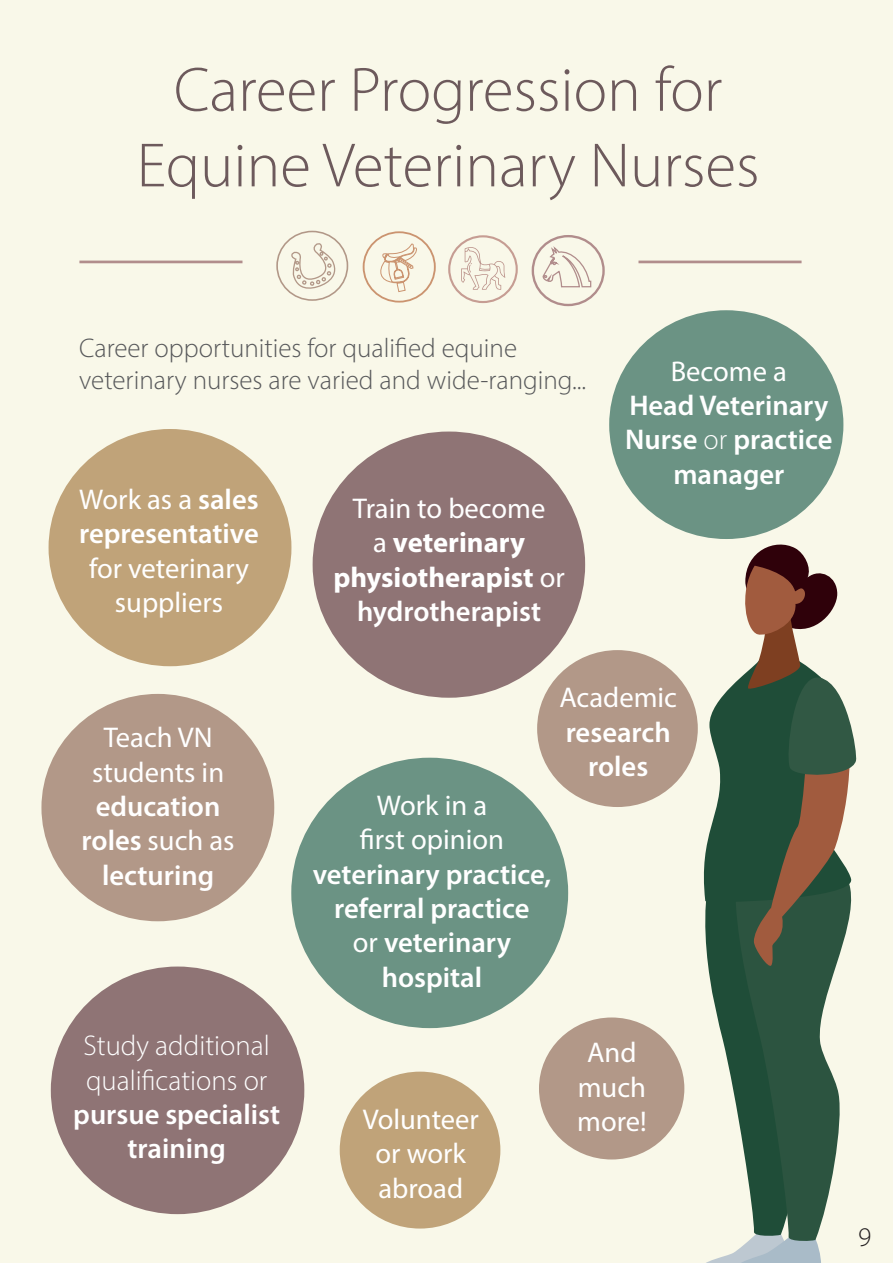
<style>
.page{position:relative;width:893px;height:1263px;background:#f9f8e9}
.page>*{position:absolute;margin:0;border:0;box-sizing:border-box;transform-origin:0 0}
.t1{font:300 63px/75.6px "Myriad Pro";color:#6d5a5c;text-align:center}
.t2{font:600 28.65px/34.3px "Myriad Pro";color:#fff;text-align:center}
.t3{font:28.65px/34.3px "Myriad Pro";color:#fff;text-align:center}
.t4{font:700 28.65px/34.3px "Myriad Pro";color:#fff;text-align:center}
.t5{font:300 28.65px/34.3px "Myriad Pro";color:#fff;text-align:center}
.t6{font:300 27px/32.4px "Myriad Pro";color:#57585a}
.t7{font:300 27px "Myriad Pro";color:#231f20}
.s1{font-weight:600}
.s2{font-weight:400}
.s3{font-weight:300}
</style>
<div class="page">
<svg style="left:706px;top:1242px;width:115px;height:21px"></svg>
<svg style="left:714px;top:970px;width:126px;height:272px;fill:#2c5440"></svg>
<svg style="left:703px;top:537px;width:154px;height:433px"></svg>
<div style="left:49px;top:429px;width:242px;height:237px;background:#c0a379;border-radius:50%"></div>
<div style="left:313px;top:431px;width:272px;height:267px;background:#8f7475;border-radius:50%"></div>
<div style="left:609px;top:310px;width:234px;height:229px;background:#6b9384;border-radius:50%"></div>
<div style="left:291px;top:758px;width:277px;height:270px;background:#6b9384;border-radius:50%"></div>
<div style="left:51px;top:966px;width:253px;height:248px;background:#8f7475;border-radius:50%"></div>
<div style="left:41px;top:694px;width:233px;height:227px;background:#b29888;border-radius:50%"></div>
<div style="left:537px;top:650px;width:161px;height:157px;background:#b29888;border-radius:50%"></div>
<div style="left:539px;top:1017px;width:145px;height:142px;background:#b29888;border-radius:50%"></div>
<div style="left:340px;top:1071px;width:160px;height:157px;background:#c0a379;border-radius:50%"></div>
<div style="left:532px;top:235px;width:73px;height:71px;border:2px solid #b18d8c;border-radius:50%"></div>
<svg style="left:276px;top:231px;width:72px;height:70px"></svg>
<svg style="left:363px;top:231px;width:73px;height:72px"></svg>
<div style="left:448px;top:235px;width:70px;height:68px;border:2px solid #c69d93;border-radius:50%"></div>
<hr style="left:79px;top:261px;width:163px;height:2px;background:#b18d8c">
<hr style="left:638px;top:261px;width:164px;height:2px;background:#b18d8c">
<svg style="left:542px;top:239px;width:50px;height:49px"></svg>
<svg style="left:461px;top:247px;width:44px;height:43px"></svg>
<p class="t1" style="left:137px;top:51px;width:624px">Career Progression for<br>Equine Veterinary Nurses</p>
<p class="t6" style="left:79px;top:331px;width:508px">Career opportunities for qualified equine veterinary nurses are varied and wide-ranging...</p>
<p class="t3" style="left:79px;top:482px;width:181px">Work as a <span class="s1">sales representative </span>for veterinary suppliers</p>
<p class="t4" style="left:333px;top:490px;width:233px"><span class="s2">Train to become<br>a</span> veterinary physiotherapist <span class="s2">or </span><span class="s1">hydrotherapist</span></p>
<p class="t2" style="left:625px;top:353px;width:209px"><span class="s2">Become a<br></span>Head Veterinary<br>Nurse <span class="s3">or</span> practice manager</p>
<p class="t3" style="left:82px;top:720px;width:154px">Teach VN students in <span class="s1">education roles</span> such as <span class="s1">lecturing</span></p>
<p class="t5" style="left:73px;top:1028px;width:208px">Study additional qualifications or <span class="s1">pursue specialist training</span></p>
<p class="t2" style="left:313px;top:788px;width:240px"><span class="s2">Work in a<br>first opinion </span>veterinary practice, referral practice<br><span class="s2">or</span> veterinary hospital</p>
<p class="t2" style="left:559px;top:680px;width:119px"><span class="s2">Academic </span>research roles</p>
<p class="t3" style="left:587px;top:1035px;width:51px">And</p>
<p class="t3" style="left:578px;top:1069px;width:70px">much</p>
<p class="t3" style="left:363px;top:1102px;width:118px">Volunteer</p>
<p class="t3" style="left:577px;top:1104px;width:71px">more!</p>
<p class="t3" style="left:376px;top:1136px;width:92px;text-align:left">or work abroad</p>
<p class="t7" style="left:858px;top:1221px;width:15px">9</p>
</div>
